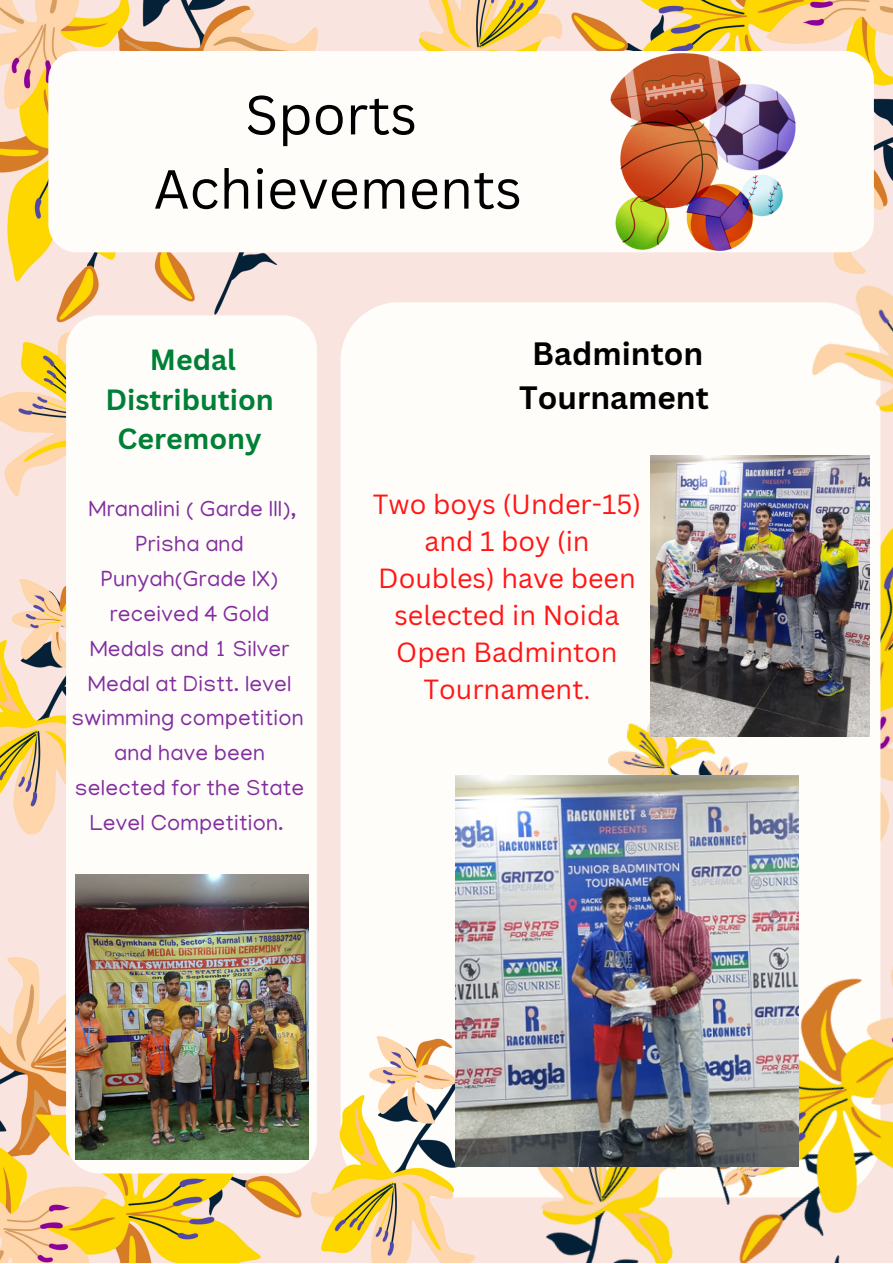
<style>
.page{position:relative;width:893px;height:1264px;background:#fff}
.page>*{position:absolute;margin:0;border:0;box-sizing:border-box;transform-origin:0 0}
.t1{font:53.7px/74.2px "Canva Sans";color:#000;text-align:center}
.t2{font:700 31.5px/43.8px "Canva Sans";color:#000;text-align:center}
.t3{font:700 28.5px/39.3px "Canva Sans";color:#008037;text-align:center}
.t4{font:27px/37px "Canva Sans";color:#ff1616;text-align:center}
.t5{font:22.5px/34.8px "Manjari";letter-spacing:.01em;color:#822e9f;text-align:center}
</style>
<div class="page">
<div style="left:0;top:0;width:892px;height:1262px;background:#fae4df"></div>
<img style="left:0;top:0;width:317px;height:497px">
<img style="left:418px;top:0;width:352px;height:51px">
<div style="left:48px;top:51px;width:825px;height:201px;background:#fffdfa;border-radius:28px"></div>
<div style="left:340px;top:302px;width:540px;height:895px;background:#fffdfa;border-radius:58px"></div>
<img style="left:0;top:579px;width:66px;height:256px">
<img style="left:478px;top:915px;width:414px;height:347px">
<img style="left:0;top:957px;width:478px;height:305px">
<div style="left:66px;top:315px;width:251px;height:858px;background:#fffdfa;border-radius:33px"></div>
<img style="left:770px;top:0;width:122px;height:595px">
<img style="left:608px;top:722px;width:181px;height:53px">
<img style="left:629px;top:1166px;width:169px;height:46px">
<img style="left:75px;top:874px;width:233px;height:285px">
<img style="left:650px;top:455px;width:219px;height:281px">
<img style="left:455px;top:775px;width:343px;height:391px">
<img style="left:610px;top:53px;width:185px;height:197px">
<h1 class="t1" style="left:153px;top:76px;width:370px">Sports<br>Achievements</h1>
<p class="t3" style="left:105px;top:339px;width:170px">Medal<br>Distribution<br>Ceremony</p>
<p class="t5" style="left:71px;top:494px;width:234px">Mranalini ( Garde III),<br>Prisha and<br>Punyah(Grade IX) received 4 Gold<br>Medals and 1 Silver<br>Medal at Distt. level swimming competition and have been selected for the State<br>Level Competition.</p>
<h2 class="t2" style="left:519px;top:331px;width:191px">Badminton<br>Tournament</h2>
<p class="t4" style="left:373px;top:484px;width:270px">Two boys (Under-15) and 1 boy (in<br>Doubles) have been selected in Noida<br>Open Badminton<br>Tournament.</p>
</div>
